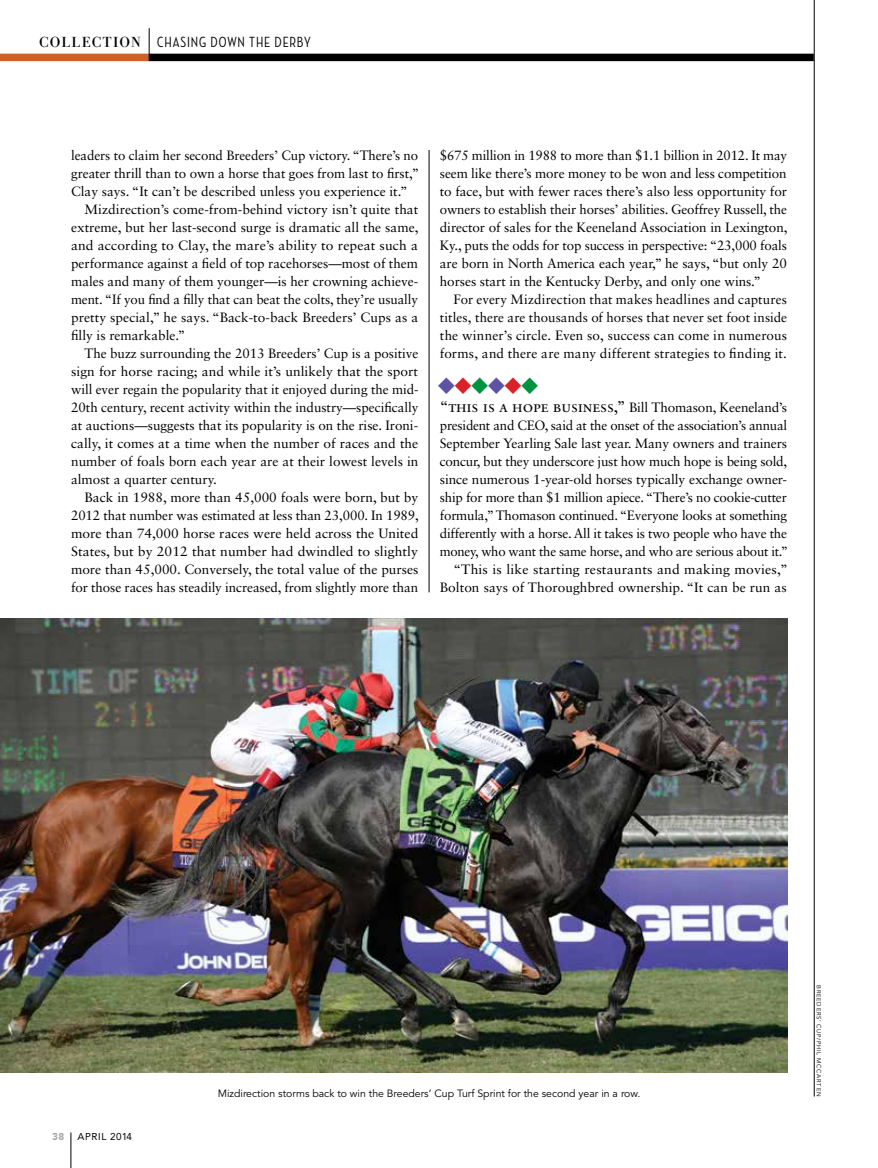
<style>
.page{position:relative;width:878px;height:1168px;background:#fff}
.page>*{position:absolute;margin:0;border:0;box-sizing:border-box;transform-origin:0 0}
.t1{font:24px "Erler Dingbats";color:#5d53a3}
.t2{font:500 15px "Neutraface Condensed";letter-spacing:.06em;color:#000}
.t3{font:13.5px/18px "Sabon LT Std";letter-spacing:-.005em;color:#000;text-align:justify}
.t4{font:10.5px "Avenir LT Std";color:#000}
.t5{font:9.9px "Avenir LT Std";letter-spacing:.05em;color:#000}
.t6{font:900 9.9px "Avenir LT Std";color:#a7a9ac}
.t7{font:6px "Avenir LT Std";letter-spacing:.125em;color:#000}
.s1{font-family:"Andrade Bold Pro";font-weight:400}
.s2{color:#da2128}
.s3{color:#00923f}
.s4{font-size:15.75px}
</style>
<div class="page">
<img style="left:0;top:618px;width:787px;height:454px">
<div style="left:149px;top:54px;width:664px;height:7px;background:#000"></div>
<div style="left:0;top:54px;width:149px;height:7px;background:#cc612c"></div>
<hr style="left:149px;top:28px;width:1px;height:33px;background:#000">
<hr style="left:813px;top:0;width:1px;height:1096px;background:#000">
<hr style="left:429px;top:150px;width:1px;height:442px;background:#000">
<hr style="left:71px;top:1132px;width:1px;height:36px;background:#000">
<p class="t2" style="left:39px;top:34px;width:273px"><span class="s1">COLLECTION</span> CHASING DOWN THE DERBY</p>
<p class="t3" style="left:71px;top:146px;width:348px">leaders to claim her second Breeders’ Cup victory. “There’s no</p>
<p class="t3" style="left:71px;top:164px;width:349px">greater thrill than to own a horse that goes from last to first,”</p>
<p class="t3" style="left:71px;top:182px;width:338px">Clay says. “It can’t be described unless you experience it.”</p>
<p class="t3" style="left:85px;top:200px;width:335px">Mizdirection’s come-from-behind victory isn’t quite that</p>
<p class="t3" style="left:71px;top:218px;width:349px">extreme, but her last-second surge is dramatic all the same,</p>
<p class="t3" style="left:71px;top:236px;width:348px">and according to Clay, the mare’s ability to repeat such a</p>
<p class="t3" style="left:71px;top:254px;width:348px">performance against a field of top racehorses—most of them</p>
<p class="t3" style="left:71px;top:272px;width:348px">males and many of them younger—is her crowning achieve-</p>
<p class="t3" style="left:71px;top:290px;width:348px">ment. “If you find a filly that can beat the colts, they’re usually</p>
<p class="t3" style="left:71px;top:308px;width:348px">pretty special,” he says. “Back-to-back Breeders’ Cups as a</p>
<p class="t3" style="left:71px;top:326px;width:116px">filly is remarkable.”</p>
<p class="t3" style="left:85px;top:344px;width:335px">The buzz surrounding the 2013 Breeders’ Cup is a positive</p>
<p class="t3" style="left:71px;top:362px;width:348px">sign for horse racing; and while it’s unlikely that the sport</p>
<p class="t3" style="left:71px;top:380px;width:349px">will ever regain the popularity that it enjoyed during the mid-</p>
<p class="t3" style="left:71px;top:398px;width:349px">20th century, recent activity within the industry—specifically</p>
<p class="t3" style="left:71px;top:416px;width:348px">at auctions—suggests that its popularity is on the rise. Ironi-</p>
<p class="t3" style="left:71px;top:434px;width:349px">cally, it comes at a time when the number of races and the</p>
<p class="t3" style="left:71px;top:452px;width:349px">number of foals born each year are at their lowest levels in</p>
<p class="t3" style="left:71px;top:470px;width:147px">almost a quarter century.</p>
<p class="t3" style="left:85px;top:488px;width:335px">Back in 1988, more than 45,000 foals were born, but by</p>
<p class="t3" style="left:71px;top:506px;width:349px">2012 that number was estimated at less than 23,000. In 1989,</p>
<p class="t3" style="left:71px;top:524px;width:349px">more than 74,000 horse races were held across the United</p>
<p class="t3" style="left:71px;top:542px;width:348px">States, but by 2012 that number had dwindled to slightly</p>
<p class="t3" style="left:71px;top:560px;width:349px">more than 45,000. Conversely, the total value of the purses</p>
<p class="t3" style="left:71px;top:578px;width:348px">for those races has steadily increased, from slightly more than</p>
<p class="t3" style="left:440px;top:146px;width:349px">$675 million in 1988 to more than $1.1 billion in 2012. It may seem like there’s more money to be won and less competition to face, but with fewer races there’s also less opportunity for owners to establish their horses’ abilities. Geoffrey Russell, the director of sales for the Keeneland Association in Lexington, Ky., puts the odds for top success in perspective: “23,000 foals are born in North America each year,” he says, “but only 20 horses start in the Kentucky Derby, and only one wins.”</p>
<p class="t3" style="left:440px;top:290px;width:349px;text-indent:14px">For every Mizdirection that makes headlines and captures titles, there are thousands of horses that never set foot inside the winner’s circle. Even so, success can come in numerous forms, and there are many different strategies to finding it.</p>
<h1 class="t1" style="left:436px;top:373px;width:106px">◆<span class="s2">◆</span><span class="s3">◆</span>◆<span class="s2">◆</span><span class="s3">◆</span></h1>
<p class="t3" style="left:440px;top:398px;width:350px;text-align:right"><span class="s4">“this is a hope business,”</span> Bill Thomason, Keeneland’s president and CEO, said at the onset of the association’s annual September Yearling Sale last year. Many owners and trainers concur, but they underscore just how much hope is being sold, since numerous 1-year-old horses typically exchange owner&shy;ship for more than $1 million apiece. “There’s no cookie-cutter formula,” Thomason continued. “Everyone looks at something differently with a horse. All it takes is two people who have the money, who want the same horse, and who are serious about it.” “This is like starting restaurants and making movies,” Bolton says of Thoroughbred ownership. “It can be run as</p>
<p class="t6" style="left:52px;top:1130px;width:14px">38</p>
<p class="t5" style="left:77px;top:1130px;width:56px">APRIL 2014</p>
<p class="t4" style="left:218px;top:1087px;width:424px">Mizdirection storms back to win the Breeders’ Cup Turf Sprint for the second year in a row.</p>
<p class="t7" style="left:822px;top:985px;width:113px;rotate:90deg">Breeders’ Cup/Phil McCarten</p>
</div>
